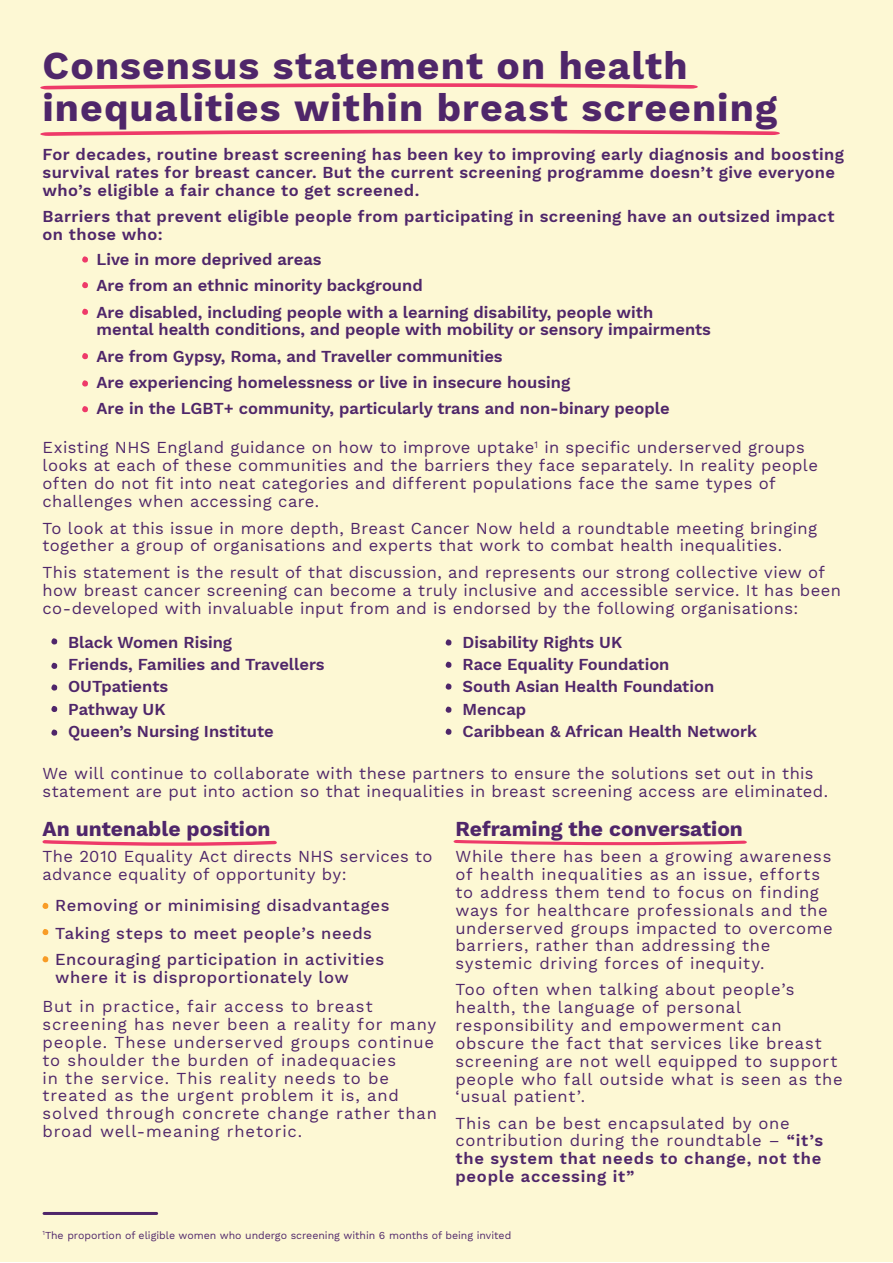
<style>
.page{position:relative;width:893px;height:1263px;background:#fff}
.page>*{position:absolute;margin:0;border:0;box-sizing:border-box;transform-origin:0 0}
.t1{font:700 39px/42.2px "Work Sans";letter-spacing:.03em;color:#4f266a}
.t2{font:700 21px "Work Sans";color:#4f266a}
.t3{font:16.5px/17.9px "Work Sans";letter-spacing:.035em;color:#4f266a}
.t4{font:600 16.5px/22.4px "Work Sans";color:#4f266a}
.t5{font:600 16.5px/17.9px "Work Sans";letter-spacing:.025em;color:#4f266a}
.t6{font:500 16.5px/27.5px "Work Sans";letter-spacing:.035em;color:#4f266a}
.t7{font:10.5px "Work Sans";color:#4f266a}
.s1{font-weight:600}
</style>
<div class="page">
<div style="left:1px;top:1px;width:892px;height:1261px;background:#fdf8d4"></div>
<svg style="left:82px;top:256px;width:6px;height:7px"></svg>
<svg style="left:82px;top:282px;width:6px;height:6px"></svg>
<svg style="left:82px;top:308px;width:6px;height:7px"></svg>
<svg style="left:82px;top:353px;width:6px;height:6px"></svg>
<svg style="left:82px;top:380px;width:6px;height:7px"></svg>
<svg style="left:82px;top:406px;width:6px;height:6px"></svg>
<svg style="left:445px;top:639px;width:7px;height:7px"></svg>
<svg style="left:445px;top:661px;width:7px;height:7px"></svg>
<svg style="left:445px;top:683px;width:7px;height:7px"></svg>
<svg style="left:445px;top:728px;width:7px;height:7px"></svg>
<svg style="left:445px;top:706px;width:7px;height:7px"></svg>
<svg style="left:51px;top:638px;width:6px;height:6px"></svg>
<svg style="left:51px;top:662px;width:6px;height:7px"></svg>
<svg style="left:51px;top:684px;width:6px;height:7px"></svg>
<svg style="left:51px;top:706px;width:6px;height:6px"></svg>
<svg style="left:51px;top:729px;width:6px;height:7px"></svg>
<svg style="left:42px;top:902px;width:6px;height:7px"></svg>
<svg style="left:42px;top:929px;width:6px;height:6px"></svg>
<svg style="left:42px;top:956px;width:6px;height:6px"></svg>
<svg style="left:40px;top:83px;width:658px;height:6px"></svg>
<svg style="left:40px;top:130px;width:740px;height:6px"></svg>
<svg style="left:42px;top:840px;width:235px;height:6px"></svg>
<svg style="left:453px;top:840px;width:294px;height:5px"></svg>
<hr style="left:44px;top:1212px;width:113px;height:3px;background:#4f266a">
<h1 class="t1" style="left:43px;top:46px;width:736px">Consensus statement on health inequalities within breast screening</h1>
<p class="t5" style="left:43px;top:146px;width:803px">For decades, routine breast screening has been key to improving early diagnosis and boosting survival rates for breast cancer. But the current screening programme doesn’t give everyone who’s eligible a fair chance to get screened.</p>
<p class="t5" style="left:43px;top:208px;width:793px">Barriers that prevent eligible people from participating in screening have an outsized impact on those who:</p>
<p class="t4" style="left:97px;top:247px;width:558px;line-height:26.2px">Live in more deprived areas<br>Are from an ethnic minority background<br>Are disabled, including people with a learning disability, people with</p>
<p class="t4" style="left:97px;top:317px;width:616px;line-height:26.2px">mental health conditions, and people with mobility or sensory impairments Are from Gypsy, Roma, and Traveller communities<br>Are experiencing homelessness or live in insecure housing<br>Are in the LGBT+ community, particularly trans and non-binary people</p>
<p class="t3" style="left:43px;top:440px;width:777px">Existing NHS England guidance on how to improve uptake<sup>1</sup> in specific underserved groups looks at each of these communities and the barriers they face separately. In reality people often do not fit into neat categories and different populations face the same types of challenges when accessing care.</p>
<p class="t3" style="left:43px;top:520px;width:776px">To look at this issue in more depth, Breast Cancer Now held a roundtable meeting bringing together a group of organisations and experts that work to combat health inequalities.</p>
<p class="t3" style="left:43px;top:564px;width:800px">This statement is the result of that discussion, and represents our strong collective view of how breast cancer screening can become a truly inclusive and accessible service. It has been co-developed with invaluable input from and is endorsed by the following organisations:</p>
<p class="t4" style="left:68px;top:632px;width:258px">Black Women Rising<br>Friends, Families and Travellers<br>OUTpatients<br>Pathway UK<br>Queen’s Nursing Institute</p>
<p class="t4" style="left:463px;top:632px;width:296px">Disability Rights UK<br>Race Equality Foundation<br>South Asian Health Foundation<br>Mencap<br>Caribbean &amp; African Health Network</p>
<p class="t3" style="left:43px;top:766px;width:787px">We will continue to collaborate with these partners to ensure the solutions set out in this statement are put into action so that inequalities in breast screening access are eliminated.</p>
<p class="t2" style="left:43px;top:817px;width:230px">An untenable position</p>
<p class="t3" style="left:43px;top:848px;width:392px">The 2010 Equality Act directs NHS services to advance equality of opportunity by:</p>
<p class="t6" style="left:55px;top:893px;width:336px">Removing or minimising disadvantages<br>Taking steps to meet people’s needs</p>
<p class="t6" style="left:55px;top:951px;width:330px;line-height:17.9px">Encouraging participation in activities where it is disproportionately low</p>
<p class="t3" style="left:43px;top:998px;width:396px">But in practice, fair access to breast screening has never been a reality for many people. These underserved groups continue to shoulder the burden of inadequacies<br>in the service. This reality needs to be treated as the urgent problem it is, and solved through concrete change rather than broad well-meaning rhetoric.</p>
<p class="t2" style="left:455px;top:817px;width:289px">Reframing the conversation</p>
<p class="t3" style="left:455px;top:848px;width:379px">While there has been a growing awareness of health inequalities as an issue, efforts to address them tend to focus on finding ways for healthcare professionals and the underserved groups impacted to overcome barriers, rather than addressing the systemic driving forces of inequity.</p>
<p class="t3" style="left:455px;top:982px;width:389px">Too often when talking about people’s health, the language of personal responsibility and empowerment can obscure the fact that services like breast screening are not well equipped to support people who fall outside what is seen as the ‘usual patient’.</p>
<p class="t3" style="left:455px;top:1115px;width:369px">This can be best encapsulated by one contribution during the roundtable – <span class="s1">“it’s the system that needs to change, not the people accessing it”</span></p>
<p class="t7" style="left:43px;top:1229px;width:470px"><sup>1</sup>The proportion of eligible women who undergo screening within 6 months of being invited</p>
</div>
